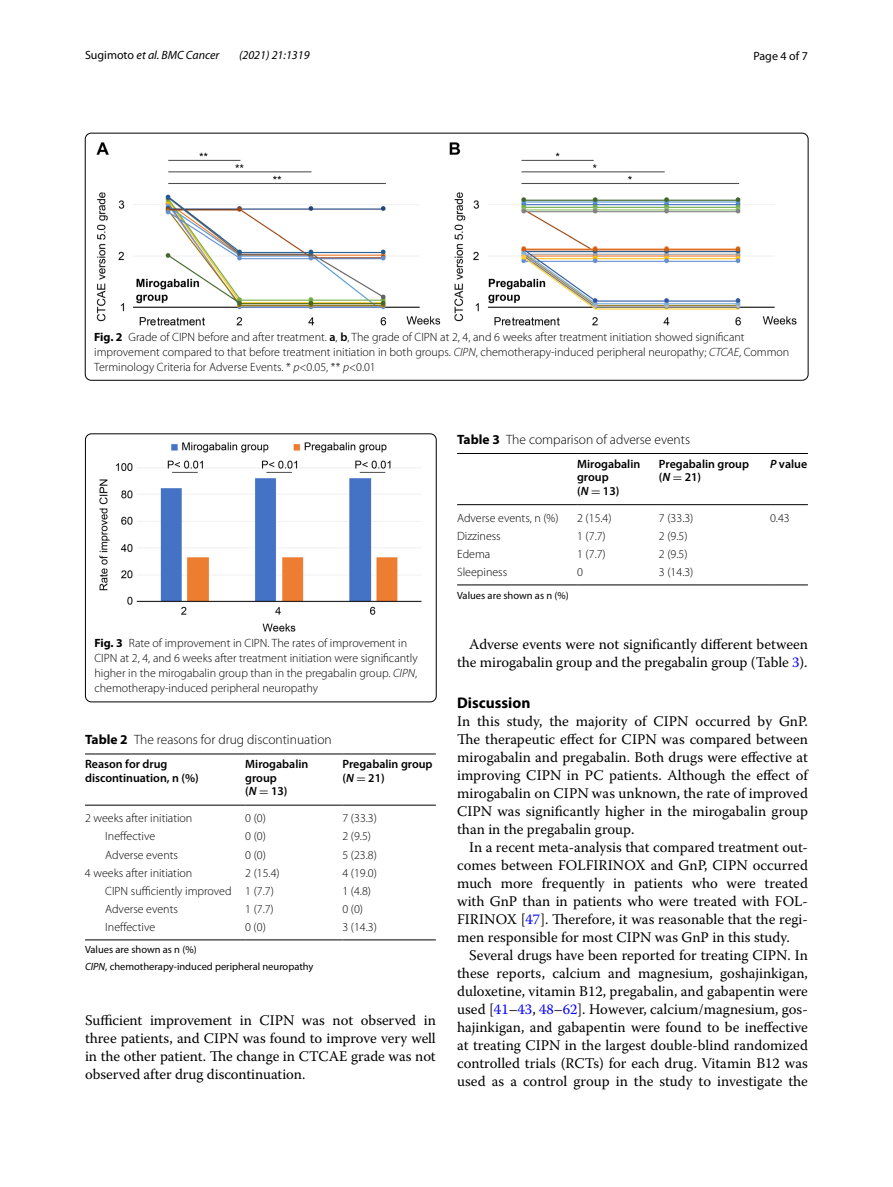
<style>
.page{position:relative;width:893px;height:1187px;background:#fff}
.page>*{position:absolute;margin:0;border:0;box-sizing:border-box;transform-origin:0 0}
.t1{font:700 15.45px "Myriad Pro";color:#000}
.t2{font:14.7px/18px "Warnock Pro";color:#000;text-align:justify}
.t3{font:300 13.5px "Myriad Pro";color:#000}
.t4{font:300 12px/15px "Myriad Pro";color:#000}
.t5{font:600 12px/13.5px "Myriad Pro";color:#000}
.t6{font:italic 12px "Myriad Pro";color:#000}
.t7{font:12px "Myriad Pro";color:#000}
.t8{font:10.5px/17px "Myriad Pro";color:#000}
.s1{font-style:normal}
.s2{font-weight:700}
.s3{font-weight:600}
.s4{font-style:italic}
.s5{font-family:"MTSY";font-weight:400}
.s6{color:#00f}
</style>
<div class="page">
<img style="left:96px;top:142px;width:701px;height:183px">
<div style="left:85px;top:133px;width:723px;height:247px;border:1px solid #000;border-radius:6px"></div>
<img style="left:100px;top:443px;width:322px;height:188px">
<div style="left:85px;top:433px;width:351px;height:269px;border:1px solid #000;border-radius:6px"></div>
<hr style="left:85px;top:753px;width:160px;height:1px;background:#000">
<hr style="left:85px;top:804px;width:160px;height:1px;background:#000">
<hr style="left:245px;top:753px;width:97px;height:1px;background:#000">
<hr style="left:245px;top:804px;width:97px;height:1px;background:#000">
<hr style="left:342px;top:753px;width:94px;height:1px;background:#000">
<hr style="left:342px;top:804px;width:94px;height:1px;background:#000">
<hr style="left:85px;top:939px;width:160px;height:1px;background:#000">
<hr style="left:245px;top:939px;width:97px;height:1px;background:#000">
<hr style="left:342px;top:939px;width:94px;height:1px;background:#000">
<hr style="left:457px;top:453px;width:120px;height:1px;background:#000">
<hr style="left:457px;top:504px;width:120px;height:1px;background:#000">
<hr style="left:577px;top:453px;width:82px;height:1px;background:#000">
<hr style="left:577px;top:504px;width:82px;height:1px;background:#000">
<hr style="left:659px;top:453px;width:111px;height:1px;background:#000">
<hr style="left:659px;top:504px;width:111px;height:1px;background:#000">
<hr style="left:770px;top:453px;width:38px;height:1px;background:#000">
<hr style="left:770px;top:504px;width:38px;height:1px;background:#000">
<hr style="left:457px;top:584px;width:120px;height:1px;background:#000">
<hr style="left:577px;top:584px;width:82px;height:1px;background:#000">
<hr style="left:659px;top:584px;width:111px;height:1px;background:#000">
<hr style="left:770px;top:584px;width:38px;height:1px;background:#000">
<p class="t6" style="left:85px;top:48px;width:136px"><span class="s1">Sugimoto</span> et al. BMC Cancer</p>
<p class="t6" style="left:239px;top:48px;width:72px">(2021) 21:1319</p>
<p class="t7" style="left:753px;top:48px;width:56px">Page 4 of 7</p>
<p class="t4" style="left:94px;top:329px;width:697px"><span class="s2">Fig. 2</span> Grade of CIPN before and after treatment. <span class="s3">a</span>, <span class="s3">b</span>, The grade of CIPN at 2, 4, and 6 weeks after treatment initiation showed significant improvement compared to that before treatment initiation in both groups. <span class="s4">CIPN</span>, chemotherapy-induced peripheral neuropathy; <span class="s4">CTCAE</span>, Common<br>Terminology Criteria for Adverse Events. * <span class="s4">p</span>&lt;0.05, ** <span class="s4">p</span>&lt;0.01</p>
<p class="t3" style="left:457px;top:431px;width:234px"><span class="s2">Table 3</span> The comparison of adverse events</p>
<p class="t5" style="left:577px;top:457px;width:65px">Mirogabalin group<br>(<span class="s4">N</span> <span class="s5">=</span> 13)</p>
<p class="t5" style="left:659px;top:457px;width:92px">Pregabalin group (<span class="s4">N</span> <span class="s5">=</span> 21)</p>
<p class="t5" style="left:770px;top:457px;width:39px"><span class="s4">P</span> value</p>
<p class="t4" style="left:457px;top:510px;width:103px">Adverse events, n (%)</p>
<p class="t4" style="left:577px;top:510px;width:36px">2 (15.4)</p>
<p class="t4" style="left:659px;top:510px;width:36px">7 (33.3)</p>
<p class="t4" style="left:770px;top:510px;width:21px">0.43</p>
<p class="t4" style="left:457px;top:528px;width:45px">Dizziness</p>
<p class="t4" style="left:577px;top:528px;width:30px">1 (7.7)</p>
<p class="t4" style="left:659px;top:528px;width:30px">2 (9.5)</p>
<p class="t4" style="left:457px;top:547px;width:35px">Edema</p>
<p class="t4" style="left:577px;top:547px;width:30px">1 (7.7)</p>
<p class="t4" style="left:659px;top:547px;width:30px">2 (9.5)</p>
<p class="t4" style="left:457px;top:565px;width:52px">Sleepiness</p>
<p class="t4" style="left:577px;top:565px;width:7px">0</p>
<p class="t4" style="left:659px;top:565px;width:36px">3 (14.3)</p>
<p class="t4" style="left:94px;top:635px;width:325px"><span class="s2">Fig. 3</span> Rate of improvement in CIPN. The rates of improvement in CIPN at 2, 4, and 6 weeks after treatment initiation were significantly higher in the mirogabalin group than in the pregabalin group. <span class="s4">CIPN</span>, chemotherapy-induced peripheral neuropathy</p>
<p class="t3" style="left:85px;top:732px;width:248px"><span class="s2">Table 2</span> The reasons for drug discontinuation</p>
<p class="t5" style="left:85px;top:757px;width:115px">Reason for drug discontinuation, n (%)</p>
<p class="t5" style="left:245px;top:757px;width:65px">Mirogabalin group<br>(<span class="s4">N</span> <span class="s5">=</span> 13)</p>
<p class="t5" style="left:342px;top:757px;width:92px">Pregabalin group (<span class="s4">N</span> <span class="s5">=</span> 21)</p>
<p class="t4" style="left:85px;top:811px;width:109px">2 weeks after initiation</p>
<p class="t4" style="left:245px;top:811px;width:22px">0 (0)</p>
<p class="t4" style="left:342px;top:811px;width:36px">7 (33.3)</p>
<p class="t4" style="left:105px;top:829px;width:51px">Ineffective</p>
<p class="t4" style="left:245px;top:829px;width:22px">0 (0)</p>
<p class="t4" style="left:342px;top:829px;width:30px">2 (9.5)</p>
<p class="t4" style="left:105px;top:847px;width:74px">Adverse events</p>
<p class="t4" style="left:245px;top:847px;width:22px">0 (0)</p>
<p class="t4" style="left:342px;top:847px;width:36px">5 (23.8)</p>
<p class="t4" style="left:85px;top:865px;width:109px">4 weeks after initiation</p>
<p class="t4" style="left:245px;top:865px;width:36px">2 (15.4)</p>
<p class="t4" style="left:342px;top:865px;width:36px">4 (19.0)</p>
<p class="t4" style="left:105px;top:883px;width:170px">CIPN sufficiently improved 1 (7.7)</p>
<p class="t4" style="left:342px;top:883px;width:30px">1 (4.8)</p>
<p class="t4" style="left:105px;top:901px;width:74px">Adverse events</p>
<p class="t4" style="left:245px;top:901px;width:30px">1 (7.7)</p>
<p class="t4" style="left:342px;top:901px;width:22px">0 (0)</p>
<p class="t4" style="left:105px;top:919px;width:51px">Ineffective</p>
<p class="t4" style="left:245px;top:919px;width:22px">0 (0)</p>
<p class="t4" style="left:342px;top:919px;width:36px">3 (14.3)</p>
<p class="t8" style="left:85px;top:941px;width:230px">Values are shown as n (%)<br><span class="s4">CIPN</span>, chemotherapy-induced peripheral neuropathy</p>
<p class="t2" style="left:85px;top:1010px;width:352px">Sufficient improvement in CIPN was not observed in three patients, and CIPN was found to improve very well in the other patient. The change in CTCAE grade was not observed after drug discontinuation.</p>
<p class="t8" style="left:457px;top:586px;width:113px">Values are shown as n (%)</p>
<p class="t2" style="left:457px;top:635px;width:352px;text-align:right">Adverse events were not significantly different between the mirogabalin group and the pregabalin group (Table <span class="s6">3</span>).</p>
<p class="t1" style="left:457px;top:692px;width:75px">Discussion</p>
<p class="t2" style="left:457px;top:712px;width:352px">In this study, the majority of CIPN occurred by GnP.<br>The therapeutic effect for CIPN was compared between mirogabalin and pregabalin. Both drugs were effective at improving CIPN in PC patients. Although the effect of mirogabalin on CIPN was unknown, the rate of improved CIPN was significantly higher in the mirogabalin group than in the pregabalin group.</p>
<p class="t2" style="left:457px;top:838px;width:352px;text-indent:12px">In a recent meta-analysis that compared treatment out&shy;comes between FOLFIRINOX and GnP, CIPN occurred much more frequently in patients who were treated with GnP than in patients who were treated with FOL-FIRINOX [<span class="s6">47</span>]. Therefore, it was reasonable that the regi&shy;men responsible for most CIPN was GnP in this study.</p>
<p class="t2" style="left:457px;top:946px;width:352px;text-indent:12px">Several drugs have been reported for treating CIPN. In these reports, calcium and magnesium, goshajinkigan, duloxetine, vitamin B12, pregabalin, and gabapentin were used [<span class="s6">41</span>–<span class="s6">43</span>, <span class="s6">48</span>–<span class="s6">62</span>]. However, calcium/magnesium, gos&shy;hajinkigan, and gabapentin were found to be ineffective at treating CIPN in the largest double-blind randomized controlled trials (RCTs) for each drug. Vitamin B12 was used as a control group in the study to investigate the</p>
</div>
